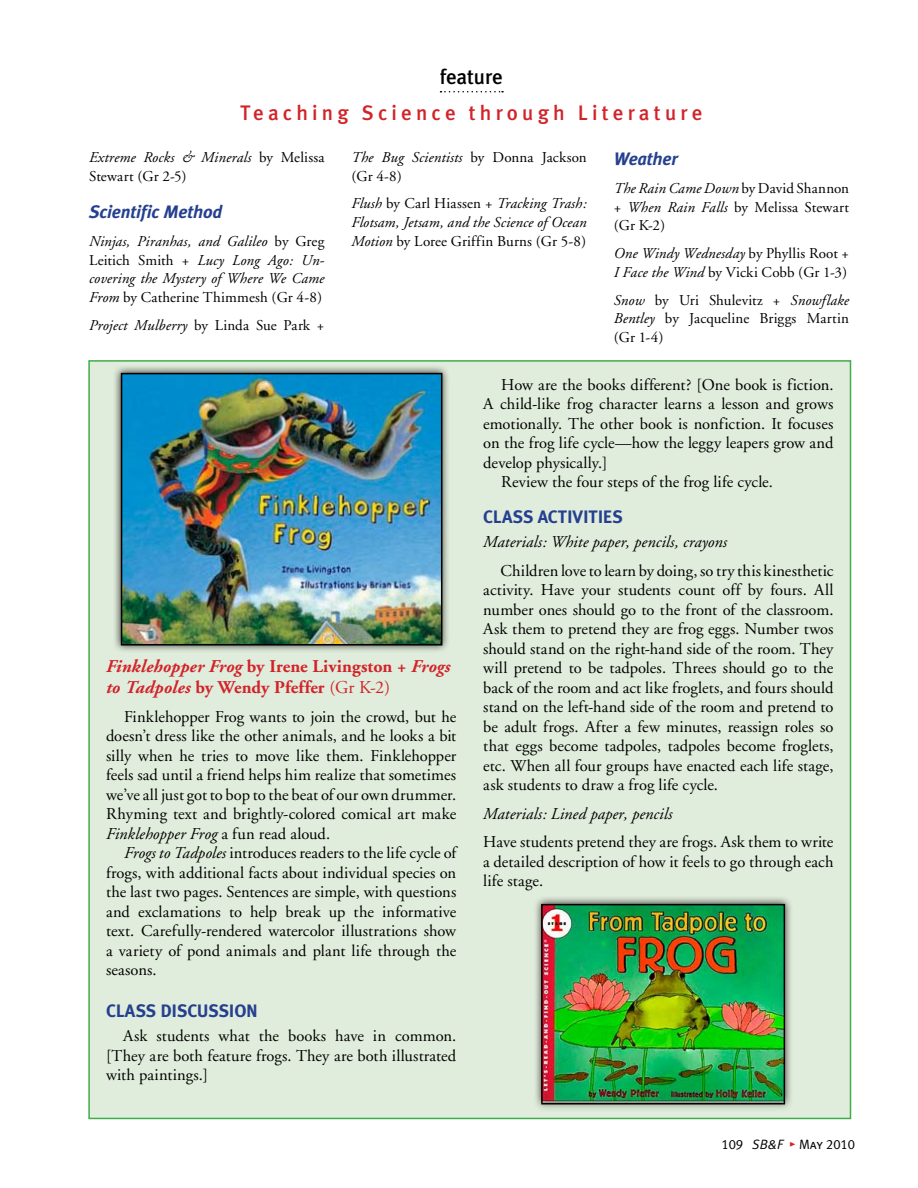
<style>
.page{position:relative;width:918px;height:1188px;background:#fff}
.page>*{position:absolute;margin:0;border:0;box-sizing:border-box;transform-origin:0 0}
.t1{font:500 21px "Meta Plus";letter-spacing:.2em;color:#d2232a}
.t2{font:500 21px "Meta Plus";letter-spacing:-.01em;color:#000}
.t3{font:700 18px/21px "Adobe Garamond";color:#d2232a}
.t4{font:700 18px "Meta Plus";letter-spacing:-.01em;color:#25408f}
.t5{font:italic 700 18px "Meta Plus";letter-spacing:-.01em;color:#25408f}
.t6{font:16.5px/19.5px "Adobe Garamond";letter-spacing:.005em;color:#000;text-align:justify}
.t7{font:italic 16.5px "Adobe Garamond";letter-spacing:.005em;color:#000}
.t8{font:15px/18.8px "Adobe Garamond";letter-spacing:.01em;color:#000}
.t9{font:italic 15px/18.8px "Adobe Garamond";letter-spacing:.01em;color:#000;text-align:justify}
.t10{font:13.5px "Meta Plus Normal Caps";color:#000}
.s1{font-style:italic}
.s2{font-style:normal}
.s3{font-weight:400}
.s4{color:#d2232a}
</style>
<div class="page">
<svg style="left:441px;top:91px;width:62px;height:1px"></svg>
<div style="left:89px;top:361px;width:761px;height:757px;background:#e1eddc"></div>
<div style="left:113px;top:365px;width:344px;height:296px;background:#000;opacity:.75"></div>
<img style="left:124px;top:376px;width:315px;height:267px">
<div style="left:121px;top:373px;width:321px;height:273px;border:2px solid #000"></div>
<div style="left:533px;top:896px;width:266px;height:223px;background:#000;opacity:.75"></div>
<img style="left:544px;top:907px;width:238px;height:194px">
<div style="left:541px;top:904px;width:244px;height:200px;border:2px solid #000"></div>
<p class="t2" style="left:440px;top:65px;width:64px">feature</p>
<p class="t1" style="left:240px;top:101px;width:464px">Teaching Science through Literature</p>
<p class="t8" style="left:89px;top:148px;width:237px"><span class="s1">Extreme Rocks &amp; Minerals</span> by Melissa<br>Stewart (Gr 2-5)</p>
<p class="t5" style="left:89px;top:202px;width:135px">Scientific Method</p>
<p class="t9" style="left:89px;top:232px;width:237px">Ninjas, Piranhas, and Galileo <span class="s2">by Greg Leitich Smith +</span> Lucy Long Ago: Un&shy;covering the Mystery of Where We Came From <span class="s2">by Catherine Thimmesh (Gr 4-8)</span></p>
<p class="t9" style="left:89px;top:316px;width:237px">Project Mulberry <span class="s2">by Linda Sue Park +</span></p>
<p class="t8" style="left:351px;top:148px;width:237px"><span class="s1">The Bug Scientists</span> by Donna Jackson (Gr 4-8)</p>
<p class="t9" style="left:351px;top:195px;width:237px">Flush <span class="s2">by Carl Hiassen +</span> Tracking Trash:<br>Flotsam, Jetsam, and the Science of Ocean Motion <span class="s2">by Loree Griffin Burns (Gr 5-8)</span></p>
<p class="t5" style="left:614px;top:148px;width:66px">Weather</p>
<p class="t8" style="left:614px;top:179px;width:237px;text-align:justify"><span class="s1">The Rain Came Down</span> by David Shannon + <span class="s1">When Rain Falls</span> by Melissa Stewart (Gr K-2)</p>
<p class="t8" style="left:614px;top:244px;width:237px"><span class="s1">One Windy Wednesday</span> by Phyllis Root +<br><span class="s1">I Face the Wind</span> by Vicki Cobb (Gr 1-3)</p>
<p class="t8" style="left:614px;top:291px;width:237px;text-align:justify"><span class="s1">Snow</span> by Uri Shulevitz + <span class="s1">Snowflake Bentley</span> by Jacqueline Briggs Martin (Gr 1-4)</p>
<p class="t3" style="left:106px;top:656px;width:346px"><span class="s1">Finklehopper Frog</span> by Irene Livingston + <span class="s1">Frogs to Tadpoles</span> by Wendy Pfeffer <span class="s3">(Gr K-2)</span></p>
<p class="t6" style="left:106px;top:707px;width:352px;text-indent:18px">Finklehopper Frog wants to join the crowd, but he doesn’t dress like the other animals, and he looks a bit silly when he tries to move like them. Finklehopper feels sad until a friend helps him realize that sometimes we’ve all just got to bop to the beat of our own drummer.<br>Rhyming text and brightly-colored comical art make <span class="s1">Finklehopper Frog</span> a fun read aloud.</p>
<p class="t6" style="left:106px;top:844px;width:352px;text-indent:18px"><span class="s1">Frogs to Tadpoles</span> introduces readers to the life cycle of frogs, with additional facts about individual species on the last two pages. Sentences are simple, with questions and exclamations to help break up the informative text. Carefully-rendered watercolor illustrations show a variety of pond animals and plant life through the seasons.</p>
<p class="t4" style="left:106px;top:1001px;width:21px">CLASS</p>
<p class="t4" style="left:160px;top:1001px;width:22px">DISCUSSION</p>
<p class="t6" style="left:106px;top:1027px;width:352px;text-indent:17px">Ask students what the books have in common. [They are both feature frogs. They are both illustrated with paintings.]</p>
<p class="t6" style="left:501px;top:375px;width:334px">How are the books different? [One book is fiction.</p>
<p class="t6" style="left:483px;top:395px;width:352px">A child-like frog character learns a lesson and grows</p>
<p class="t6" style="left:483px;top:414px;width:352px">emotionally. The other book is nonfiction. It focuses</p>
<p class="t6" style="left:483px;top:434px;width:352px">on the frog life cycle—how the leggy leapers grow and</p>
<p class="t6" style="left:483px;top:453px;width:126px">develop physically.]</p>
<p class="t6" style="left:501px;top:473px;width:273px">Review the four steps of the frog life cycle.</p>
<p class="t4" style="left:483px;top:507px;width:21px">CLASS</p>
<p class="t4" style="left:538px;top:507px;width:55px">ACTIVITIES</p>
<p class="t7" style="left:483px;top:533px;width:246px">Materials: White paper, pencils, crayons</p>
<p class="t6" style="left:483px;top:561px;width:352px;text-indent:17px">Children love to learn by doing, so try this kinesthetic activity. Have your students count off by fours. All number ones should go to the front of the classroom.<br>Ask them to pretend they are frog eggs. Number twos should stand on the right-hand side of the room. They will pretend to be tadpoles. Threes should go to the back of the room and act like froglets, and fours should stand on the left-hand side of the room and pretend to be adult frogs. After a few minutes, reassign roles so that eggs become tadpoles, tadpoles become froglets, etc. When all four groups have enacted each life stage, ask students to draw a frog life cycle.</p>
<p class="t7" style="left:483px;top:805px;width:191px">Materials: Lined paper, pencils</p>
<p class="t6" style="left:483px;top:833px;width:352px">Have students pretend they are frogs. Ask them to write a detailed description of how it feels to go through each life stage.</p>
<p class="t10" style="left:722px;top:1137px;width:135px">109 <span class="s1">SB&amp;F</span> <span class="s4">•</span> May 2010</p>
</div>
